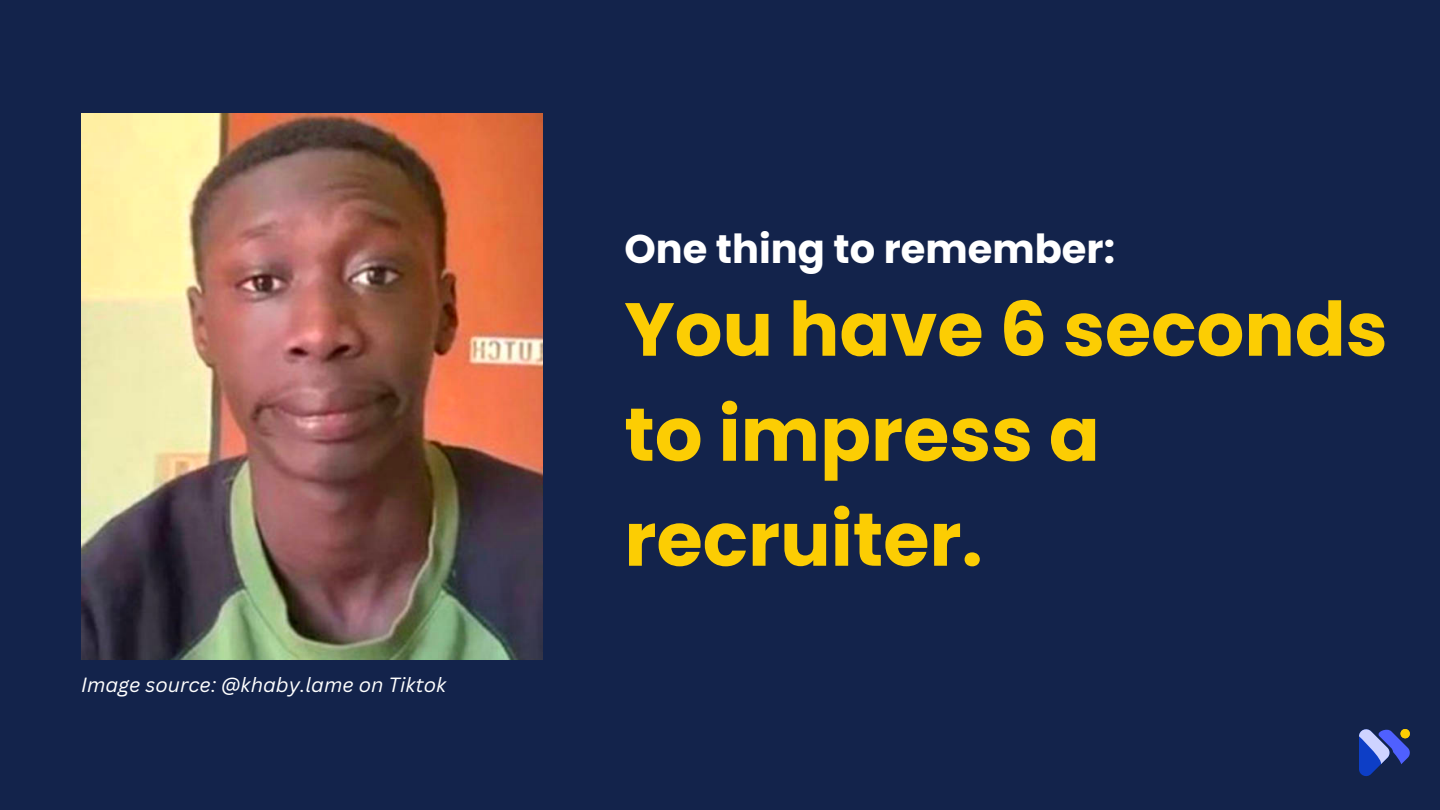
<style>
.page{position:relative;width:1440px;height:810px;background:#13234b}
.page>*{position:absolute;margin:0;border:0;box-sizing:border-box;transform-origin:0 0}
.t1{font:700 75px/105px "Poppins";color:#fccd03}
.t2{font:700 40px "Poppins";color:#fff}
.t3{font:italic 20px "Canva Sans";color:#fff}
</style>
<div class="page">
<svg style="left:1359px;top:729px;width:51px;height:47px"></svg>
<img style="left:81px;top:113px;width:461px;height:547px">
<p class="t3" style="left:81px;top:671px;width:367px">Image source: @khaby.lame on Tiktok</p>
<p class="t2" style="left:624px;top:221px;width:492px">One thing to remember:</p>
<p class="t1" style="left:624px;top:277px;width:765px">You have 6 seconds to impress a recruiter.</p>
</div>
